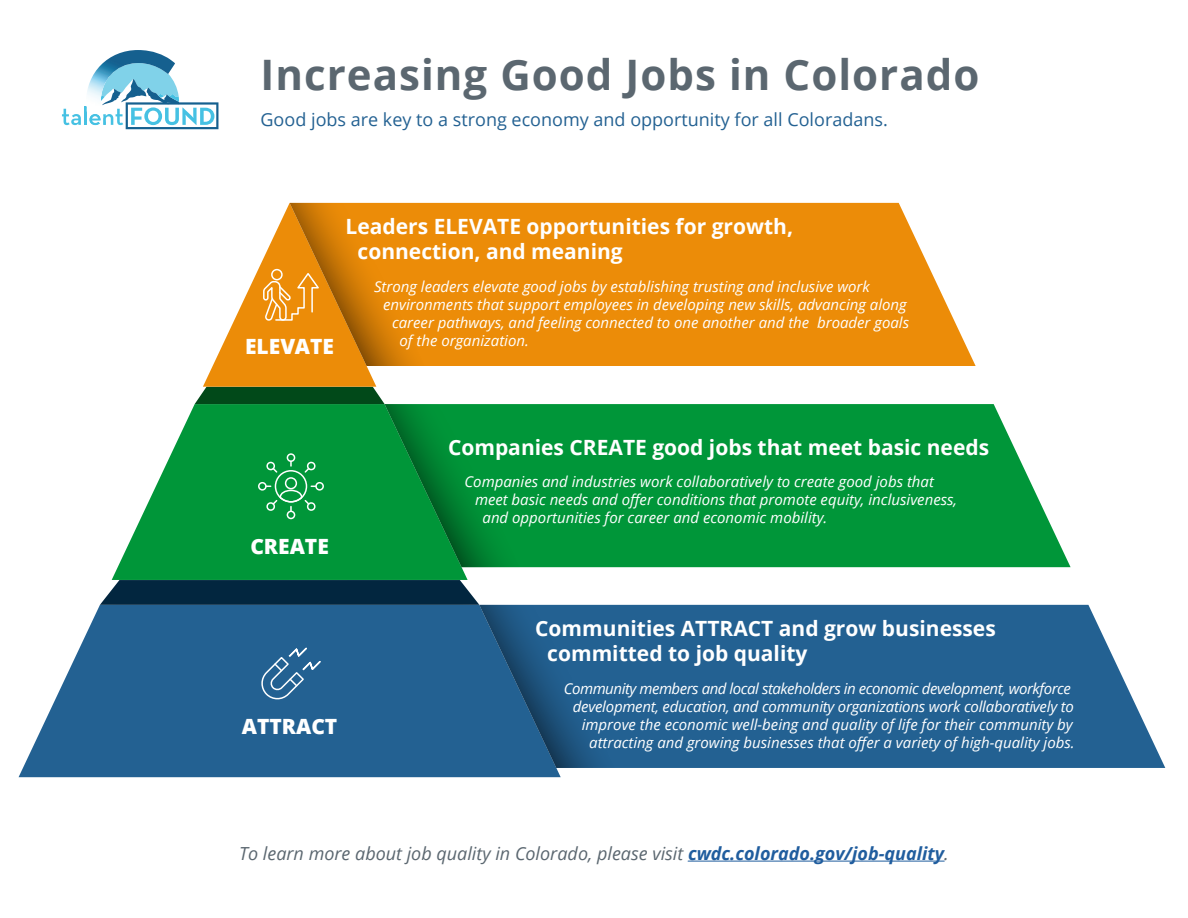
<style>
.page{position:relative;width:1188px;height:918px;background:#fff}
.page>*{position:absolute;margin:0;border:0;box-sizing:border-box;transform-origin:0 0}
.t1{font:700 42px "Open Sans";letter-spacing:.025em;color:#5b6770}
.t2{font:700 21px/25.2px "Open Sans";color:#fff}
.t3{font:800 21px "Open Sans";color:#fff}
.t4{font:italic 18px "Open Sans";color:#5b6770}
.t5{font:18px "Open Sans";color:#236192}
.t6{font:italic 15px/18px "Open Sans";color:#fff;text-align:right}
.s1{font-weight:700;color:#205d9e}
</style>
<div class="page">
<img style="left:103px;top:50px;width:72px;height:80px">
<svg style="left:62px;top:63px;width:156px;height:66px"></svg>
<svg style="left:520px;top:203px;width:456px;height:163px;background:#ed951b"></svg>
<svg style="left:19px;top:605px;width:542px;height:172px;fill:#236192"></svg>
<svg style="left:112px;top:404px;width:356px;height:176px;fill:#009639"></svg>
<svg style="left:520px;top:404px;width:551px;height:163px;background:#129d47"></svg>
<svg style="left:195px;top:203px;width:325px;height:364px;background:#7d9b3f"></svg>
<svg style="left:614px;top:605px;width:551px;height:163px;background:#326c99"></svg>
<svg style="left:100px;top:580px;width:514px;height:188px;background:#29618d"></svg>
<hr style="left:688px;top:861px;width:256px;height:1px;background:#205d9e">
<h1 class="t1" style="left:261px;top:46px;width:720px">Increasing Good Jobs in Colorado</h1>
<p class="t5" style="left:261px;top:108px;width:629px">Good jobs are key to a strong economy and opportunity for all Coloradans.</p>
<h2 class="t3" style="left:245px;top:330px;width:91px">ELEVATE</h2>
<h2 class="t2" style="left:358px;top:213px;width:437px;text-indent:-12px">Leaders ELEVATE opportunities for growth, connection, and meaning</h2>
<p class="t6" style="left:374px;top:277px;width:497px">Strong leaders elevate good jobs by establishing trusting and inclusive work</p>
<p class="t6" style="left:383px;top:295px;width:525px">environments that support employees in developing new skills, advancing along</p>
<p class="t6" style="left:392px;top:313px;width:519px">career pathways, and feeling connected to one another and the broader goals</p>
<p class="t6" style="left:400px;top:331px;width:131px">of the organization.</p>
<h2 class="t3" style="left:250px;top:531px;width:80px">CREATE</h2>
<h2 class="t3" style="left:242px;top:711px;width:97px">ATTRACT</h2>
<h2 class="t2" style="left:448px;top:434px;width:543px">Companies CREATE good jobs that meet basic needs</h2>
<p class="t6" style="left:465px;top:472px;width:471px">Companies and industries work collaboratively to create good jobs that</p>
<p class="t6" style="left:475px;top:490px;width:484px">meet basic needs and offer conditions that promote equity, inclusiveness,</p>
<p class="t6" style="left:483px;top:508px;width:346px">and opportunities for career and economic mobility.</p>
<h2 class="t2" style="left:547px;top:615px;width:450px;text-indent:-12px">Communities ATTRACT and grow businesses committed to job quality</h2>
<p class="t6" style="left:564px;top:679px;width:512px">Community members and local stakeholders in economic development, workforce development, education, and community organizations work collaboratively to improve the economic well-being and quality of life for their community by attracting and growing businesses that offer a variety of high-quality jobs.</p>
<p class="t4" style="left:239px;top:841px;width:711px">To learn more about job quality in Colorado, please visit <span class="s1">cwdc.colorado.gov/job-quality</span>.</p>
</div>
